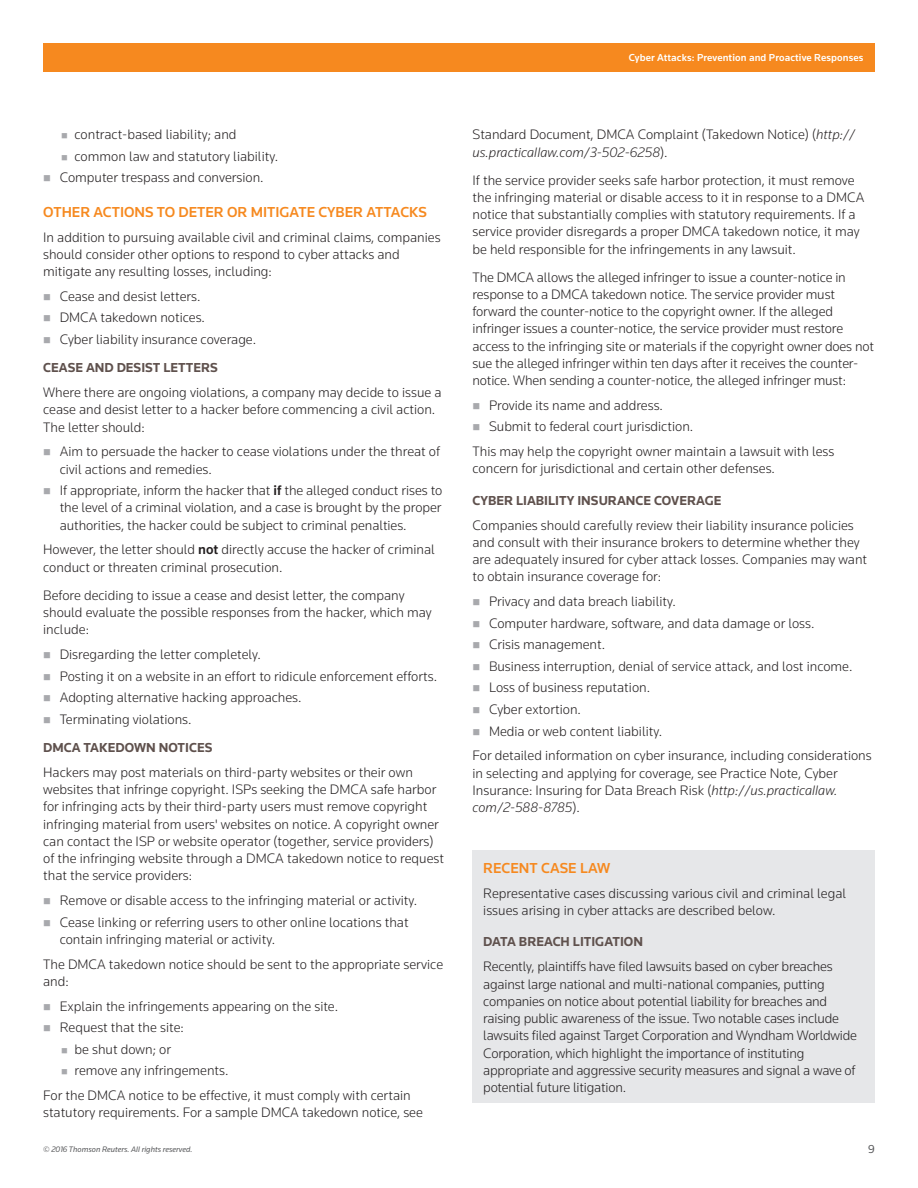
<style>
.page{position:relative;width:918px;height:1188px;background:#fff}
.page>*{position:absolute;margin:0;border:0;box-sizing:border-box;transform-origin:0 0}
.t1{font:500 15px "Knowledge";color:#f6891f}
.t2{font:300 14.25px/17.2px "Knowledge";color:#231f20}
.t3{font:700 13.5px "Knowledge";color:#5f514d}
.t4{font:12px "Knowledge";color:#57585a}
.t5{font:500 10.5px "Knowledge";letter-spacing:.01em;color:#fff}
.t6{font:italic 8.25px "Knowledge";color:#57585a}
.s1{font-weight:500}
.s2{font-style:italic}
</style>
<div class="page">
<div style="left:43px;top:43px;width:832px;height:29px;background:#f6891f"></div>
<div style="left:472px;top:850px;width:403px;height:253px;background:#e6e7e9"></div>
<p class="t2" style="left:75px;top:126px;width:164px">contract-based liability; and</p>
<p class="t2" style="left:75px;top:147px;width:205px">common law and statutory liability.</p>
<p class="t2" style="left:60px;top:169px;width:206px">Computer trespass and conversion.</p>
<p class="t1" style="left:43px;top:203px;width:385px">OTHER ACTIONS TO DETER OR MITIGATE CYBER ATTACKS</p>
<p class="t2" style="left:43px;top:228px;width:399px">In addition to pursuing available civil and criminal claims, companies should consider other options to respond to cyber attacks and mitigate any resulting losses, including:</p>
<p class="t2" style="left:60px;top:285px;width:198px;line-height:21.6px">Cease and desist letters.<br>DMCA takedown notices.<br>Cyber liability insurance coverage.</p>
<p class="t3" style="left:43px;top:359px;width:176px">CEASE AND DESIST LETTERS</p>
<p class="t2" style="left:43px;top:383px;width:400px">Where there are ongoing violations, a company may decide to issue a cease and desist letter to a hacker before commencing a civil action.<br>The letter should:</p>
<p class="t2" style="left:60px;top:443px;width:382px">Aim to persuade the hacker to cease violations under the threat of civil actions and remedies.</p>
<p class="t2" style="left:60px;top:482px;width:384px;text-align:justify">If appropriate, inform the hacker that <span class="s1">if</span> the alleged conduct rises to the level of a criminal violation, and a case is brought by the proper authorities, the hacker could be subject to criminal penalties.</p>
<p class="t2" style="left:43px;top:541px;width:393px">However, the letter should <span class="s1">not</span> directly accuse the hacker of criminal conduct or threaten criminal prosecution.</p>
<p class="t2" style="left:43px;top:586px;width:390px">Before deciding to issue a cease and desist letter, the company should evaluate the possible responses from the hacker, which may include:</p>
<p class="t2" style="left:60px;top:643px;width:379px;line-height:21.6px">Disregarding the letter completely.<br>Posting it on a website in an effort to ridicule enforcement efforts.<br>Adopting alternative hacking approaches.<br>Terminating violations.</p>
<p class="t3" style="left:43px;top:739px;width:171px">DMCA TAKEDOWN NOTICES</p>
<p class="t2" style="left:43px;top:763px;width:402px">Hackers may post materials on third-party websites or their own websites that infringe copyright. ISPs seeking the DMCA safe harbor for infringing acts by their third-party users must remove copyright infringing material from users' websites on notice. A copyright owner can contact the ISP or website operator (together, service providers) of the infringing website through a DMCA takedown notice to request that the service providers:</p>
<p class="t2" style="left:60px;top:889px;width:359px;line-height:21.6px">Remove or disable access to the infringing material or activity.<br>Cease linking or referring users to other online locations that</p>
<p class="t2" style="left:43px;top:926px;width:401px;line-height:24.8px;text-indent:17px">contain infringing material or activity.<br>The DMCA takedown notice should be sent to the appropriate service</p>
<p class="t2" style="left:60px;top:969px;width:280px;line-height:24.8px;text-indent:-17px">and:<br>Explain the infringements appearing on the site.</p>
<p class="t2" style="left:75px;top:1016px;width:156px;line-height:21.6px;text-indent:-15px">Request that the site:<br>be shut down; or<br>remove any infringements.</p>
<p class="t2" style="left:43px;top:1087px;width:381px">For the DMCA notice to be effective, it must comply with certain statutory requirements. For a sample DMCA takedown notice, see</p>
<p class="t5" style="left:629px;top:51px;width:236px">Cyber Attacks: Prevention and Proactive Responses</p>
<p class="t2" style="left:472px;top:126px;width:384px">Standard Document, DMCA Complaint (Takedown Notice) (<span class="s2">http:// us.practicallaw.com/3-502-6258</span>).</p>
<p class="t2" style="left:472px;top:171px;width:393px">If the service provider seeks safe harbor protection, it must remove the infringing material or disable access to it in response to a DMCA notice that substantially complies with statutory requirements. If a service provider disregards a proper DMCA takedown notice, it may be held responsible for the infringements in any lawsuit.</p>
<p class="t2" style="left:472px;top:268px;width:403px">The DMCA allows the alleged infringer to issue a counter-notice in response to a DMCA takedown notice. The service provider must forward the counter-notice to the copyright owner. If the alleged infringer issues a counter-notice, the service provider must restore access to the infringing site or materials if the copyright owner does not sue the alleged infringer within ten days after it receives the counter&shy;notice. When sending a counter-notice, the alleged infringer must:</p>
<p class="t2" style="left:489px;top:394px;width:206px;line-height:21.6px">Provide its name and address.<br>Submit to federal court jurisdiction.</p>
<p class="t2" style="left:473px;top:443px;width:363px">This may help the copyright owner maintain a lawsuit with less concern for jurisdictional and certain other defenses.</p>
<p class="t3" style="left:473px;top:492px;width:250px">CYBER LIABILITY INSURANCE COVERAGE</p>
<p class="t2" style="left:473px;top:516px;width:396px">Companies should carefully review their liability insurance policies and consult with their insurance brokers to determine whether they are adequately insured for cyber attack losses. Companies may want to obtain insurance coverage for:</p>
<p class="t2" style="left:489px;top:590px;width:365px;line-height:21.6px">Privacy and data breach liability.<br>Computer hardware, software, and data damage or loss.<br>Crisis management.<br>Business interruption, denial of service attack, and lost income.<br>Loss of business reputation.<br>Cyber extortion.<br>Media or web content liability.</p>
<p class="t2" style="left:473px;top:747px;width:401px">For detailed information on cyber insurance, including considerations in selecting and applying for coverage, see Practice Note, Cyber Insurance: Insuring for Data Breach Risk (<span class="s2">http://us.practicallaw. com/2-588-8785</span>).</p>
<p class="t1" style="left:483px;top:859px;width:129px">RECENT CASE LAW</p>
<p class="t2" style="left:483px;top:884px;width:364px">Representative cases discussing various civil and criminal legal issues arising in cyber attacks are described below.</p>
<p class="t3" style="left:483px;top:934px;width:161px">DATA BREACH LITIGATION</p>
<p class="t2" style="left:483px;top:958px;width:375px">Recently, plaintiffs have filed lawsuits based on cyber breaches against large national and multi-national companies, putting companies on notice about potential liability for breaches and raising public awareness of the issue. Two notable cases include lawsuits filed against Target Corporation and Wyndham Worldwide Corporation, which highlight the importance of instituting appropriate and aggressive security measures and signal a wave of potential future litigation.</p>
<p class="t6" style="left:43px;top:1144px;width:151px">© 2016 Thomson Reuters. All rights reserved.</p>
<p class="t4" style="left:868px;top:1141px;width:8px">9</p>
</div>
